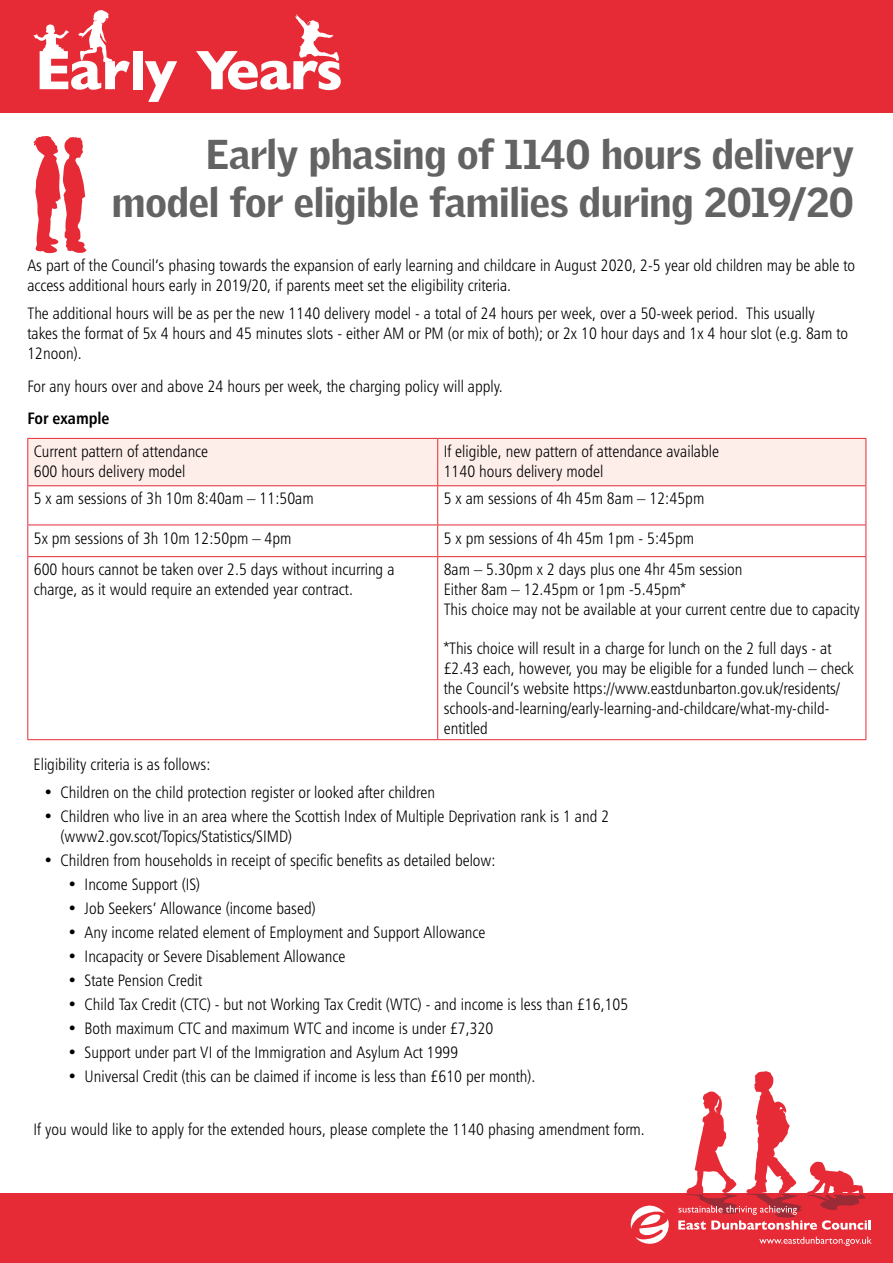
<style>
.page{position:relative;width:893px;height:1263px;background:#fff}
.page>*{position:absolute;margin:0;border:0;box-sizing:border-box;transform-origin:0 0}
.t1{font:900 40.5px/48.6px "Griffith Gothic";letter-spacing:-.005em;color:#646363;text-align:right}
.t2{font:16.5px/19.8px "Humanist 777 BT Light Condensed B";color:#000}
.t3{font:16.5px "Humanist 777 BT Bold Condensed B";color:#000}
</style>
<div class="page">
<svg style="left:33px;top:136px;width:54px;height:117px"></svg>
<div style="left:0;top:0;width:893px;height:113px;background:#e62a36"></div>
<div style="left:0;top:1194px;width:893px;height:69px;background:#e62a36"></div>
<div style="left:133px;top:51px;width:10px;height:38px;background:#fff"></div>
<svg style="left:145px;top:61px;width:32px;height:41px"></svg>
<svg style="left:34px;top:10px;width:96px;height:80px"></svg>
<svg style="left:196px;top:14px;width:145px;height:76px"></svg>
<div style="left:28px;top:439px;width:837px;height:46px;background:#fdeeea"></div>
<hr style="left:865px;top:486px;width:1px;height:38px;background:#e62a36">
<hr style="left:438px;top:524px;width:428px;height:1px;background:#e62a36">
<hr style="left:865px;top:525px;width:1px;height:31px;background:#e62a36">
<hr style="left:438px;top:556px;width:428px;height:1px;background:#e62a36">
<hr style="left:865px;top:557px;width:1px;height:182px;background:#e62a36">
<hr style="left:438px;top:739px;width:428px;height:1px;background:#e62a36">
<hr style="left:27px;top:438px;width:411px;height:1px;background:#e62a36">
<hr style="left:27px;top:439px;width:1px;height:46px;background:#e62a36">
<hr style="left:27px;top:485px;width:411px;height:1px;background:#e62a36">
<hr style="left:438px;top:438px;width:428px;height:1px;background:#e62a36">
<hr style="left:437px;top:439px;width:1px;height:46px;background:#e62a36">
<hr style="left:865px;top:439px;width:1px;height:46px;background:#e62a36">
<hr style="left:438px;top:485px;width:428px;height:1px;background:#e62a36">
<hr style="left:27px;top:486px;width:1px;height:38px;background:#e62a36">
<hr style="left:27px;top:525px;width:1px;height:31px;background:#e62a36">
<hr style="left:27px;top:557px;width:1px;height:182px;background:#e62a36">
<hr style="left:437px;top:486px;width:1px;height:38px;background:#e62a36">
<hr style="left:437px;top:525px;width:1px;height:31px;background:#e62a36">
<hr style="left:437px;top:557px;width:1px;height:182px;background:#e62a36">
<hr style="left:27px;top:524px;width:411px;height:1px;background:#e62a36">
<hr style="left:27px;top:556px;width:411px;height:1px;background:#e62a36">
<hr style="left:27px;top:739px;width:411px;height:1px;background:#e62a36">
<svg style="left:630px;top:1205px;width:39px;height:39px"></svg>
<svg style="left:759px;top:1237px;width:113px;height:9px"></svg>
<svg style="left:678px;top:1071px;width:200px;height:159px"></svg>
<h1 class="t1" style="left:112px;top:129px;width:744px">Early phasing of 1140 hours delivery model for eligible families during 2019/20</h1>
<p class="t2" style="left:27px;top:255px;width:829px">As part of the Council’s phasing towards the expansion of early learning and childcare in August 2020, 2-5 year old children may be able to access additional hours early in 2019/20, if parents meet set the eligibility criteria.</p>
<p class="t2" style="left:27px;top:303px;width:822px">The additional hours will be as per the new 1140 delivery model - a total of 24 hours per week, over a 50-week period. This usually takes the format of 5x 4 hours and 45 minutes slots - either AM or PM (or mix of both); or 2x 10 hour days and 1x 4 hour slot (e.g. 8am to<br>12noon).</p>
<p class="t2" style="left:27px;top:376px;width:477px">For any hours over and above 24 hours per week, the charging policy will apply.</p>
<p class="t3" style="left:27px;top:408px;width:84px">For example</p>
<p class="t2" style="left:34px;top:441px;width:176px">Current pattern of attendance<br>600 hours delivery model</p>
<p class="t2" style="left:444px;top:441px;width:277px">If eligible, new pattern of attendance available<br>1140 hours delivery model</p>
<p class="t2" style="left:34px;top:488px;width:281px">5 x am sessions of 3h 10m 8:40am – 11:50am</p>
<p class="t2" style="left:444px;top:488px;width:262px">5 x am sessions of 4h 45m 8am – 12:45pm</p>
<p class="t2" style="left:34px;top:528px;width:259px">5x pm sessions of 3h 10m 12:50pm – 4pm</p>
<p class="t2" style="left:444px;top:528px;width:252px">5 x pm sessions of 4h 45m 1pm - 5:45pm</p>
<p class="t2" style="left:34px;top:559px;width:362px">600 hours cannot be taken over 2.5 days without incurring a charge, as it would require an extended year contract.</p>
<p class="t2" style="left:444px;top:559px;width:418px">8am – 5.30pm x 2 days plus one 4hr 45m session<br>Either 8am – 12.45pm or 1pm -5.45pm*<br>This choice may not be available at your current centre due to capacity</p>
<p class="t2" style="left:444px;top:639px;width:411px">*This choice will result in a charge for lunch on the 2 full days - at £2.43 each, however, you may be eligible for a funded lunch – check the Council’s website https://www.eastdunbarton.gov.uk/residents/ schools-and-learning/early-learning-and-childcare/what-my-child&shy;entitled</p>
<p class="t2" style="left:34px;top:754px;width:178px">Eligibility criteria is as follows:</p>
<p class="t2" style="left:44px;top:782px;width:393px">• Children on the child protection register or looked after children</p>
<p class="t2" style="left:61px;top:806px;width:550px;text-indent:-17px">• Children who live in an area where the Scottish Index of Multiple Deprivation rank is 1 and 2 (www2.gov.scot/Topics/Statistics/SIMD)</p>
<p class="t2" style="left:44px;top:850px;width:454px">• Children from households in receipt of specific benefits as detailed below:</p>
<p class="t2" style="left:68px;top:874px;width:134px">• Income Support (IS)</p>
<p class="t2" style="left:68px;top:898px;width:249px">• Job Seekers’ Allowance (income based)</p>
<p class="t2" style="left:68px;top:922px;width:419px">• Any income related element of Employment and Support Allowance</p>
<p class="t2" style="left:68px;top:946px;width:279px">• Incapacity or Severe Disablement Allowance</p>
<p class="t2" style="left:68px;top:970px;width:136px">• State Pension Credit</p>
<p class="t2" style="left:68px;top:994px;width:562px">• Child Tax Credit (CTC) - but not Working Tax Credit (WTC) - and income is less than £16,105</p>
<p class="t2" style="left:68px;top:1018px;width:427px">• Both maximum CTC and maximum WTC and income is under £7,320</p>
<p class="t2" style="left:68px;top:1042px;width:392px">• Support under part VI of the Immigration and Asylum Act 1999</p>
<p class="t2" style="left:68px;top:1066px;width:469px">• Universal Credit (this can be claimed if income is less than £610 per month).</p>
<p class="t2" style="left:34px;top:1119px;width:613px">If you would like to apply for the extended hours, please complete the 1140 phasing amendment form.</p>
</div>
